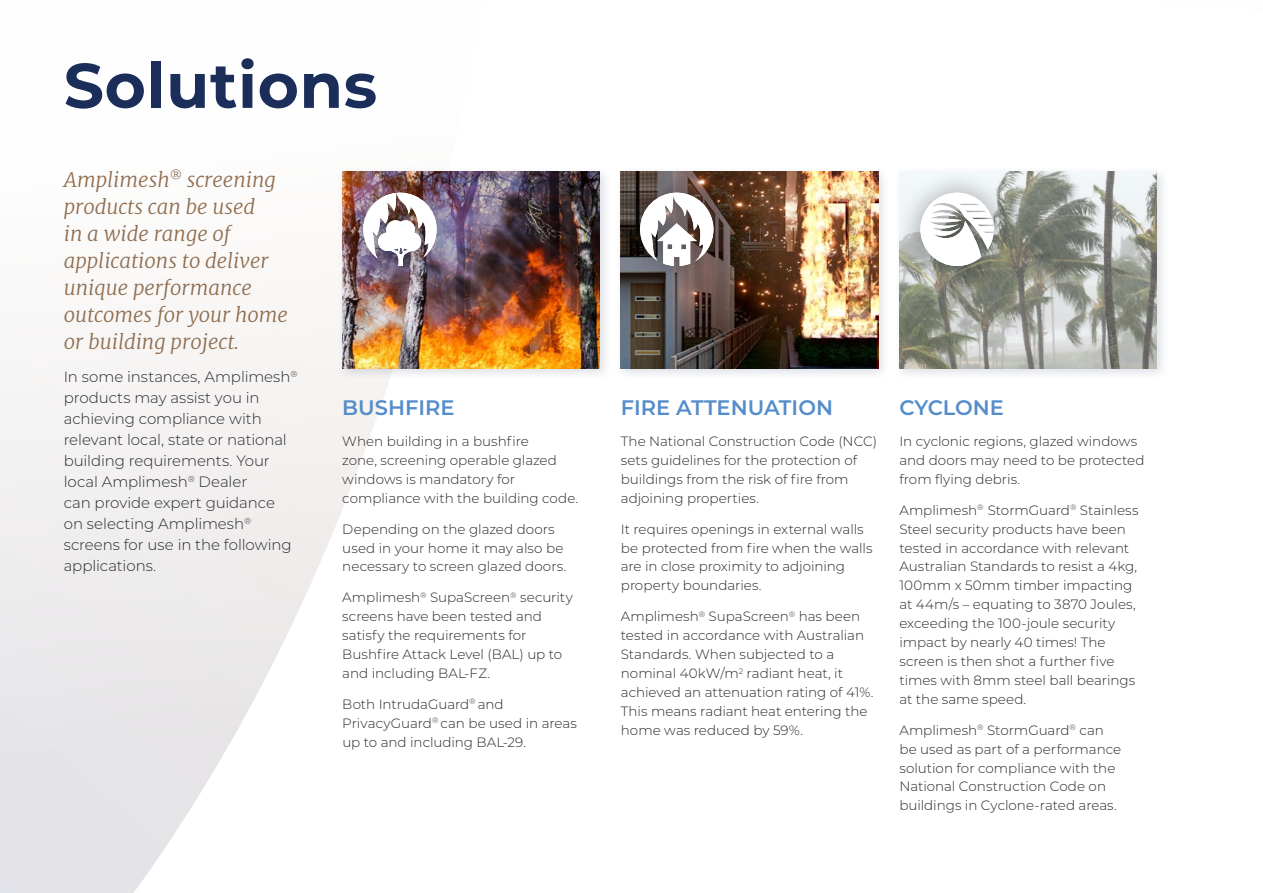
<style>
.page{position:relative;width:1263px;height:893px;background:#fff}
.page>*{position:absolute;margin:0;border:0;box-sizing:border-box;transform-origin:0 0}
.t1{font:700 63px "Montserrat";letter-spacing:.01em;color:#1b2e5a}
.t2{font:600 21px "Montserrat";color:#558dca}
.t3{font:italic 300 20.25px/27px "Merriweather";color:#8f6d4f}
.t4{font:300 15px/21px "Montserrat";letter-spacing:-.005em;color:#292829}
.t5{font:300 13.5px/18.9px "Montserrat";color:#292829}
</style>
<div class="page">
<svg style="left:0;top:317px;width:389px;height:576px"></svg>
<div style="left:893px;top:165px;width:276px;height:216px;background:#1b2e5a;opacity:.15"></div>
<img style="left:899px;top:172px;width:258px;height:197px">
<div style="left:897px;top:170px;width:120px;height:119px;background:#000;opacity:.4"></div>
<svg style="left:920px;top:193px;width:74px;height:73px"></svg>
<div style="left:615px;top:165px;width:276px;height:216px;background:#1b2e5a;opacity:.15"></div>
<img style="left:621px;top:172px;width:257px;height:197px">
<div style="left:617px;top:170px;width:119px;height:119px;background:#000;opacity:.4"></div>
<svg style="left:640px;top:193px;width:73px;height:73px"></svg>
<div style="left:336px;top:165px;width:276px;height:216px;background:#1b2e5a;opacity:.15"></div>
<img style="left:342px;top:172px;width:258px;height:197px">
<div style="left:340px;top:170px;width:119px;height:118px;background:#000;opacity:.4"></div>
<img style="left:363px;top:193px;width:74px;height:73px">
<h1 class="t1" style="left:64px;top:40px;width:315px">Solutions</h1>
<h3 class="t3" style="left:64px;top:165px;width:226px">Amplimesh<sup>®</sup> screening products can be used<br>in a wide range of applications to deliver unique performance outcomes for your home or building project.</h3>
<p class="t4" style="left:64px;top:365px;width:235px">In some instances, Amplimesh<sup>® </sup>products may assist you in achieving compliance with relevant local, state or national building requirements. Your local Amplimesh<sup>®</sup> Dealer<br>can provide expert guidance on selecting Amplimesh<sup>® </sup>screens for use in the following applications.</p>
<h2 class="t2" style="left:342px;top:393px;width:114px">BUSHFIRE</h2>
<p class="t5" style="left:342px;top:431px;width:237px">When building in a bushfire<br>zone, screening operable glazed windows is mandatory for compliance with the building code.</p>
<p class="t5" style="left:342px;top:519px;width:225px">Depending on the glazed doors used in your home it may also be necessary to screen glazed doors.</p>
<p class="t5" style="left:342px;top:588px;width:232px">Amplimesh<sup>®</sup> SupaScreen<sup>®</sup> security screens have been tested and satisfy the requirements for<br>Bushfire Attack Level (BAL) up to and including BAL-FZ.</p>
<p class="t5" style="left:342px;top:694px;width:236px">Both IntrudaGuard<sup>®</sup> and<br>PrivacyGuard<sup>®</sup> can be used in areas up to and including BAL-29.</p>
<h2 class="t2" style="left:621px;top:393px;width:214px">FIRE ATTENUATION</h2>
<p class="t5" style="left:621px;top:431px;width:258px">The National Construction Code (NCC) sets guidelines for the protection of buildings from the risk of fire from adjoining properties.</p>
<p class="t5" style="left:621px;top:519px;width:253px">It requires openings in external walls be protected from fire when the walls are in close proximity to adjoining property boundaries.</p>
<p class="t5" style="left:621px;top:607px;width:254px">Amplimesh<sup>®</sup> SupaScreen<sup>®</sup> has been tested in accordance with Australian Standards. When subjected to a nominal 40kW/m<sup>2</sup> radiant heat, it achieved an attenuation rating of 41%.<br>This means radiant heat entering the home was reduced by 59%.</p>
<h2 class="t2" style="left:899px;top:393px;width:106px">CYCLONE</h2>
<p class="t5" style="left:899px;top:431px;width:247px">In cyclonic regions, glazed windows and doors may need to be protected from flying debris.</p>
<p class="t5" style="left:899px;top:500px;width:241px">Amplimesh<sup>®</sup> StormGuard<sup>®</sup> Stainless<br>Steel security products have been tested in accordance with relevant<br>Australian Standards to resist a 4kg,<br>100mm x 50mm timber impacting at 44m/s – equating to 3870 Joules, exceeding the 100-joule security impact by nearly 40 times! The screen is then shot a further five times with 8mm steel ball bearings at the same speed.</p>
<p class="t5" style="left:899px;top:720px;width:223px">Amplimesh<sup>®</sup> StormGuard<sup>®</sup> can be used as part of a performance solution for compliance with the<br>National Construction Code on buildings in Cyclone-rated areas.</p>
</div>
